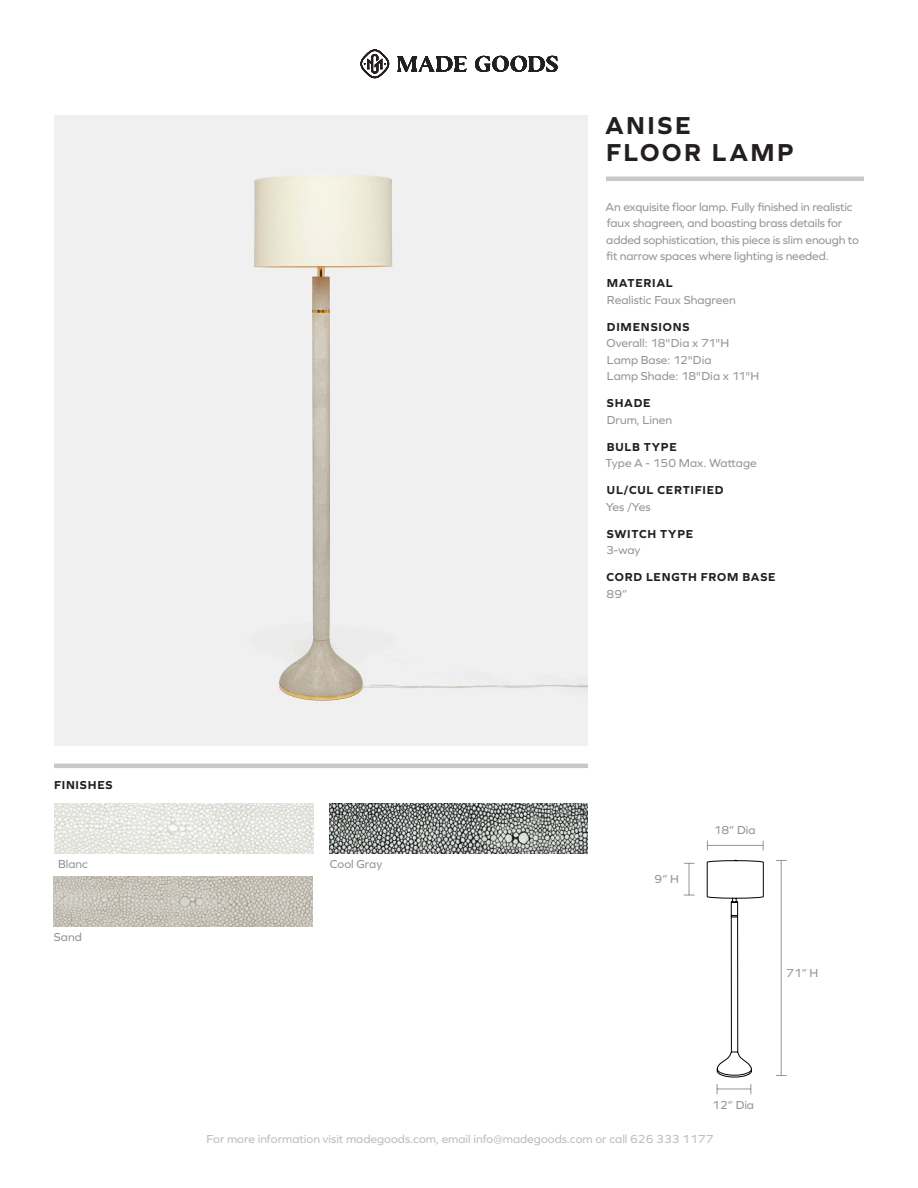
<style>
.page{position:relative;width:918px;height:1188px;background:#fff}
.page>*{position:absolute;margin:0;border:0;box-sizing:border-box;transform-origin:0 0}
.Product_Name_Long_2n{font:700 25.5px/27px "Graphie";letter-spacing:.1em;color:#231f20}
.t1{font:12px/16.5px "Graphie";letter-spacing:-.01em;color:#939598}
.t2{font:700 12px "Graphie";letter-spacing:.06em;color:#231f20}
.t3{font:12px "Graphie";color:#bcbdc0}
</style>
<div class="page">
<svg style="left:397px;top:56px;width:161px;height:16px"></svg>
<svg style="left:360px;top:50px;width:29px;height:28px"></svg>
<hr style="left:54px;top:764px;width:534px;height:4px;background:#c7c8ca">
<hr style="left:606px;top:177px;width:258px;height:4px;background:#c7c8ca">
<img style="left:54px;top:116px;width:534px;height:629px">
<hr style="left:717px;top:1089px;width:34px;height:1px;background:#939598">
<hr style="left:781px;top:860px;width:1px;height:216px;background:#939598">
<hr style="left:707px;top:845px;width:56px;height:1px;background:#939598">
<hr style="left:689px;top:863px;width:1px;height:32px;background:#939598">
<img style="left:330px;top:803px;width:258px;height:51px">
<img style="left:54px;top:876px;width:258px;height:51px">
<img style="left:55px;top:803px;width:258px;height:50px">
<svg style="left:707px;top:860px;width:57px;height:217px"></svg>
<p class="Product_Name_Long_2n" style="left:605px;top:112px;width:190px">ANISE<br>FLOOR LAMP</p>
<p class="t2" style="left:54px;top:778px;width:60px">FINISHES</p>
<p class="t1" style="left:58px;top:855px;width:31px">Blanc</p>
<p class="t1" style="left:330px;top:855px;width:54px">Cool Gray</p>
<p class="t1" style="left:54px;top:928px;width:29px">Sand</p>
<p class="t1" style="left:606px;top:198px;width:255px">An exquisite floor lamp. Fully finished in realistic faux shagreen, and boasting brass details for added sophistication, this piece is slim enough to fit narrow spaces where lighting is needed.</p>
<p class="t2" style="left:607px;top:276px;width:67px">MATERIAL</p>
<p class="t1" style="left:607px;top:291px;width:130px">Realistic Faux Shagreen</p>
<p class="t2" style="left:607px;top:320px;width:84px">DIMENSIONS</p>
<p class="t1" style="left:607px;top:335px;width:124px">Overall: 18"Dia x 71"H<br>Lamp Base: 12"Dia</p>
<p class="t1" style="left:607px;top:368px;width:154px">Lamp Shade: 18"Dia x 11"H</p>
<p class="t2" style="left:607px;top:396px;width:45px">SHADE</p>
<p class="t1" style="left:607px;top:411px;width:67px">Drum, Linen</p>
<p class="t2" style="left:607px;top:440px;width:71px">BULB TYPE</p>
<p class="t1" style="left:606px;top:455px;width:153px">Type A - 150 Max. Wattage</p>
<p class="t2" style="left:607px;top:483px;width:118px">UL/CUL CERTIFIED</p>
<p class="t1" style="left:606px;top:498px;width:46px">Yes /Yes</p>
<p class="t2" style="left:607px;top:527px;width:88px">SWITCH TYPE</p>
<p class="t1" style="left:606px;top:542px;width:36px">3-way</p>
<p class="t2" style="left:607px;top:570px;width:171px">CORD LENGTH FROM BASE</p>
<p class="t1" style="left:607px;top:585px;width:22px">89”</p>
<p class="t1" style="left:655px;top:871px;width:26px">9” H</p>
<p class="t1" style="left:714px;top:822px;width:43px">18” Dia</p>
<p class="t1" style="left:786px;top:964px;width:34px">71” H</p>
<p class="t1" style="left:712px;top:1097px;width:43px">12” Dia</p>
<p class="t3" style="left:207px;top:1132px;width:508px">For more information visit madegoods.com, email info@madegoods.com or call 626 333 1177</p>
</div>
